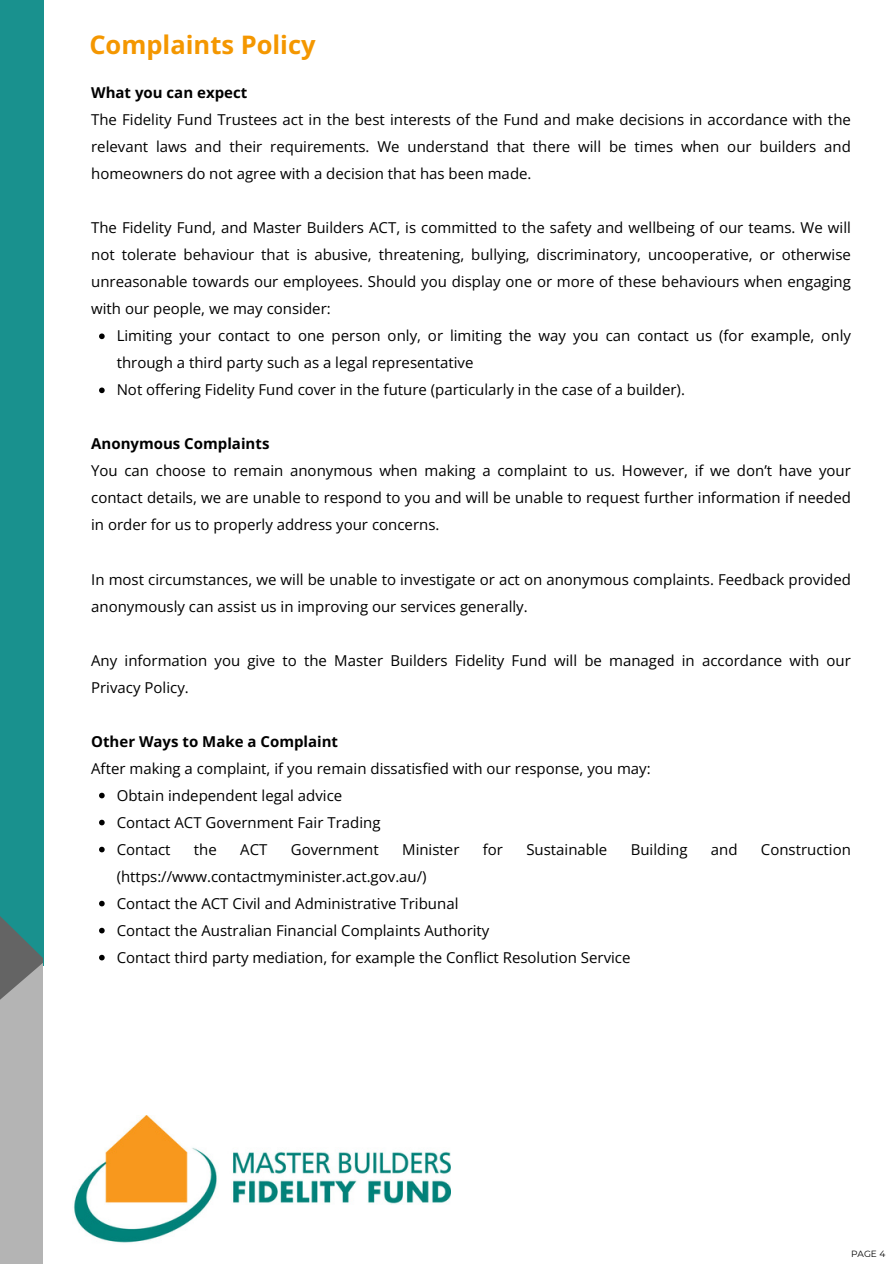
<style>
.page{position:relative;width:894px;height:1264px;background:#fff}
.page>*{position:absolute;margin:0;border:0;box-sizing:border-box;transform-origin:0 0}
.t1{font:700 25.5px "Open Sans";color:#f49700}
.t2{font:15px/27px "Open Sans";color:#000}
.t3{font:9px "Montserrat";color:#000}
.s1{font-weight:700}
</style>
<div class="page">
<div style="left:0;top:0;width:43px;height:966px;background:#19918e"></div>
<svg style="left:0;top:916px;width:43px;height:347px;background:#a0a7a7"></svg>
<img style="left:74px;top:1115px;width:377px;height:128px">
<svg style="left:99px;top:333px;width:6px;height:6px"></svg>
<svg style="left:99px;top:387px;width:6px;height:6px"></svg>
<svg style="left:99px;top:792px;width:6px;height:6px"></svg>
<svg style="left:99px;top:819px;width:6px;height:6px"></svg>
<svg style="left:99px;top:846px;width:6px;height:6px"></svg>
<svg style="left:99px;top:900px;width:6px;height:6px"></svg>
<svg style="left:99px;top:927px;width:6px;height:6px"></svg>
<svg style="left:99px;top:954px;width:6px;height:6px"></svg>
<p class="t1" style="left:89px;top:27px;width:228px">Complaints Policy</p>
<p class="t2" style="left:91px;top:79px;width:761px"><span class="s1">What you can expect<br></span>The Fidelity Fund Trustees act in the best interests of the Fund and make decisions in accordance with the relevant laws and their requirements. We understand that there will be times when our builders and homeowners do not agree with a decision that has been made.</p>
<p class="t2" style="left:91px;top:214px;width:761px;text-align:justify">The Fidelity Fund, and Master Builders ACT, is committed to the safety and wellbeing of our teams. We will not tolerate behaviour that is abusive, threatening, bullying, discriminatory, uncooperative, or otherwise unreasonable towards our employees. Should you display one or more of these behaviours when engaging with our people, we may consider:</p>
<h1 class="t2" style="left:117px;top:322px;width:735px">Limiting your contact to one person only, or limiting the way you can contact us (for example, only through a third party such as a legal representative</h1>
<h2 class="t2" style="left:117px;top:376px;width:569px">Not offering Fidelity Fund cover in the future (particularly in the case of a builder).</h2>
<h2 class="t2" style="left:91px;top:430px;width:761px"><span class="s1">Anonymous Complaints<br></span>You can choose to remain anonymous when making a complaint to us. However, if we don’t have your contact details, we are unable to respond to you and will be unable to request further information if needed in order for us to properly address your concerns.</h2>
<p class="t2" style="left:91px;top:565px;width:761px">In most circumstances, we will be unable to investigate or act on anonymous complaints. Feedback provided anonymously can assist us in improving our services generally.</p>
<p class="t2" style="left:91px;top:646px;width:761px">Any information you give to the Master Builders Fidelity Fund will be managed in accordance with our<br>Privacy Policy.</p>
<h2 class="t2" style="left:91px;top:727px;width:561px"><span class="s1">Other Ways to Make a Complaint<br></span>After making a complaint, if you remain dissatisfied with our response, you may:</h2>
<h2 class="t2" style="left:117px;top:781px;width:227px">Obtain independent legal advice</h2>
<h2 class="t2" style="left:117px;top:808px;width:265px">Contact ACT Government Fair Trading</h2>
<h2 class="t2" style="left:117px;top:835px;width:55px">Contact</h2>
<h2 class="t2" style="left:194px;top:835px;width:24px">the</h2>
<h2 class="t2" style="left:240px;top:835px;width:29px">ACT</h2>
<h2 class="t2" style="left:291px;top:835px;width:89px">Government</h2>
<h2 class="t2" style="left:402px;top:835px;width:59px">Minister</h2>
<h2 class="t2" style="left:482px;top:835px;width:22px">for</h2>
<h2 class="t2" style="left:526px;top:835px;width:82px">Sustainable</h2>
<h2 class="t2" style="left:630px;top:835px;width:58px">Building</h2>
<h2 class="t2" style="left:710px;top:835px;width:28px">and</h2>
<h2 class="t2" style="left:760px;top:835px;width:91px">Construction</h2>
<h2 class="t2" style="left:117px;top:862px;width:311px">(https://www.contactmyminister.act.gov.au/)</h2>
<p class="t2" style="left:117px;top:889px;width:343px">Contact the ACT Civil and Administrative Tribunal</p>
<p class="t2" style="left:117px;top:916px;width:374px">Contact the Australian Financial Complaints Authority</p>
<p class="t2" style="left:117px;top:943px;width:515px">Contact third party mediation, for example the Conflict Resolution Service</p>
<p class="t3" style="left:850px;top:1247px;width:36px">PAGE 4</p>
</div>
